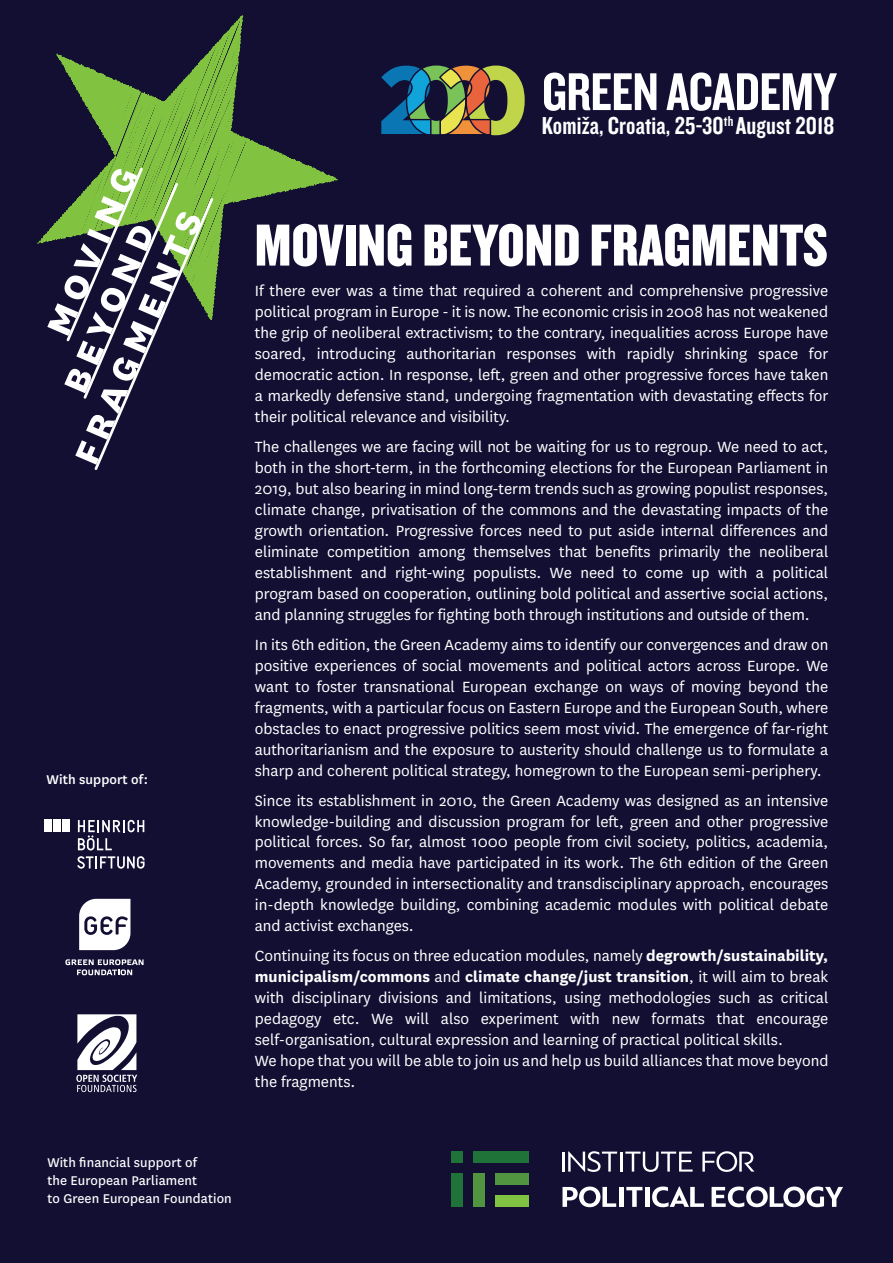
<style>
.page{position:relative;width:893px;height:1263px;background:#120f33}
.page>*{position:absolute;margin:0;border:0;box-sizing:border-box;transform-origin:0 0}
.t1{font:61.5px "Knockout HTF69 Full Liteweight";letter-spacing:.005em;color:#fff}
.t2{font:55.2px "Knockout hr con";letter-spacing:-.01em;color:#fff}
.t3{font:700 47.4px "National";color:#fff}
.t4{font:25.5px "Knockout hr con";letter-spacing:.005em;color:#fff}
.t5{font:17.25px/21px "National";color:#fff;text-align:justify}
.t6{font:14.85px/17.7px "National";letter-spacing:.005em;color:#fff}
.t7{font:500 14.85px "National";letter-spacing:.005em;color:#fff}
.s1{font-weight:700}
</style>
<div class="page">
<svg style="left:253px;top:141px;width:85px;height:57px"></svg>
<svg style="left:37px;top:15px;width:216px;height:274px"></svg>
<svg style="left:56px;top:53px;width:86px;height:103px"></svg>
<svg style="left:64px;top:165px;width:151px;height:305px"></svg>
<svg style="left:381px;top:66px;width:144px;height:69px"></svg>
<div style="left:451px;top:1151px;width:12px;height:11px;background:#1f7238"></div>
<div style="left:451px;top:1173px;width:12px;height:34px;background:#1f7238"></div>
<div style="left:474px;top:1151px;width:55px;height:11px;background:#1f7238"></div>
<div style="left:496px;top:1173px;width:33px;height:11px;background:#529541"></div>
<div style="left:474px;top:1173px;width:11px;height:34px;background:#529541"></div>
<div style="left:496px;top:1195px;width:33px;height:12px;background:#80c241"></div>
<hr style="left:562px;top:1151px;width:3px;height:20px;background:#fff">
<svg style="left:568px;top:1151px;width:49px;height:21px"></svg>
<hr style="left:620px;top:1151px;width:2px;height:20px;background:#fff">
<svg style="left:625px;top:1151px;width:68px;height:21px"></svg>
<svg style="left:702px;top:1151px;width:52px;height:21px"></svg>
<svg style="left:562px;top:1186px;width:54px;height:21px"></svg>
<div style="left:619px;top:1187px;width:5px;height:20px;background:#fff"></div>
<svg style="left:626px;top:1187px;width:16px;height:20px"></svg>
<div style="left:645px;top:1187px;width:5px;height:20px;background:#fff"></div>
<svg style="left:652px;top:1186px;width:52px;height:21px"></svg>
<svg style="left:712px;top:1186px;width:131px;height:21px"></svg>
<svg style="left:76px;top:1014px;width:61px;height:78px"></svg>
<svg style="left:65px;top:959px;width:79px;height:16px"></svg>
<svg style="left:79px;top:899px;width:51px;height:51px;background:#d6d5db"></svg>
<svg style="left:78px;top:820px;width:66px;height:30px"></svg>
<svg style="left:77px;top:856px;width:68px;height:13px"></svg>
<div style="left:62px;top:819px;width:7px;height:13px;background:#fff"></div>
<div style="left:53px;top:819px;width:7px;height:13px;background:#fff"></div>
<div style="left:44px;top:819px;width:7px;height:13px;background:#fff"></div>
<h3 class="t3" style="left:23px;top:321px;width:183px;rotate:-67deg">moving</h3>
<h3 class="t3" style="left:51px;top:450px;width:275px;rotate:-67deg">fragments</h3>
<h3 class="t3" style="left:40px;top:378px;width:183px;rotate:-67deg">beyond</h3>
<p class="t7" style="left:47px;top:769px;width:103px">With support of:</p>
<h2 class="t2" style="left:542px;top:64px;width:296px">GREEN ACADEMY</h2>
<h3 class="t4" style="left:542px;top:113px;width:294px">Komiža, Croatia, 25-30<sup>th</sup> August 2018</h3>
<h1 class="t1" style="left:255px;top:213px;width:575px">MOVING BEYOND FRAGMENTS</h1>
<p class="t5" style="left:255px;top:279px;width:575px">If there ever was a time that required a coherent and comprehensive progressive political program in Europe - it is now. The economic crisis in 2008 has not weakened the grip of neoliberal extractivism; to the contrary, inequalities across Europe have soared, introducing authoritarian responses with rapidly shrinking space for democratic action. In response, left, green and other progressive forces have taken a markedly defensive stand, undergoing fragmentation with devastating effects for their political relevance and visibility.</p>
<p class="t5" style="left:255px;top:435px;width:575px">The challenges we are facing will not be waiting for us to regroup. We need to act, both in the short-term, in the forthcoming elections for the European Parliament in 2019, but also bearing in mind long-term trends such as growing populist responses, climate change, privatisation of the commons and the devastating impacts of the growth orientation. Progressive forces need to put aside internal differences and eliminate competition among themselves that benefits primarily the neoliberal establishment and right-wing populists. We need to come up with a political program based on cooperation, outlining bold political and assertive social actions, and planning struggles for fighting both through institutions and outside of them.</p>
<p class="t5" style="left:255px;top:633px;width:575px">In its 6th edition, the Green Academy aims to identify our convergences and draw on positive experiences of social movements and political actors across Europe. We want to foster transnational European exchange on ways of moving beyond the fragments, with a particular focus on Eastern Europe and the European South, where obstacles to enact progressive politics seem most vivid. The emergence of far-right authoritarianism and the exposure to austerity should challenge us to formulate a sharp and coherent political strategy, homegrown to the European semi-periphery.</p>
<p class="t5" style="left:255px;top:789px;width:575px">Since its establishment in 2010, the Green Academy was designed as an intensive knowledge-building and discussion program for left, green and other progressive political forces. So far, almost 1000 people from civil society, politics, academia, movements and media have participated in its work. The 6th edition of the Green Academy, grounded in intersectionality and transdisciplinary approach, encourages in-depth knowledge building, combining academic modules with political debate and activist exchanges.</p>
<p class="t5" style="left:255px;top:945px;width:575px;text-align:left">Continuing its focus on three education modules, namely <span class="s1">degrowth/sustainability, municipalism/commons</span> and <span class="s1">climate change/just transition</span>, it will aim to break with disciplinary divisions and limitations, using methodologies such as critical pedagogy etc. We will also experiment with new formats that encourage self-organisation, cultural expression and learning of practical political skills.<br>We hope that you will be able to join us and help us build alliances that move beyond the fragments.</p>
<p class="t6" style="left:47px;top:1153px;width:186px">With financial support of<br>the European Parliament<br>to Green European Foundation</p>
</div>
